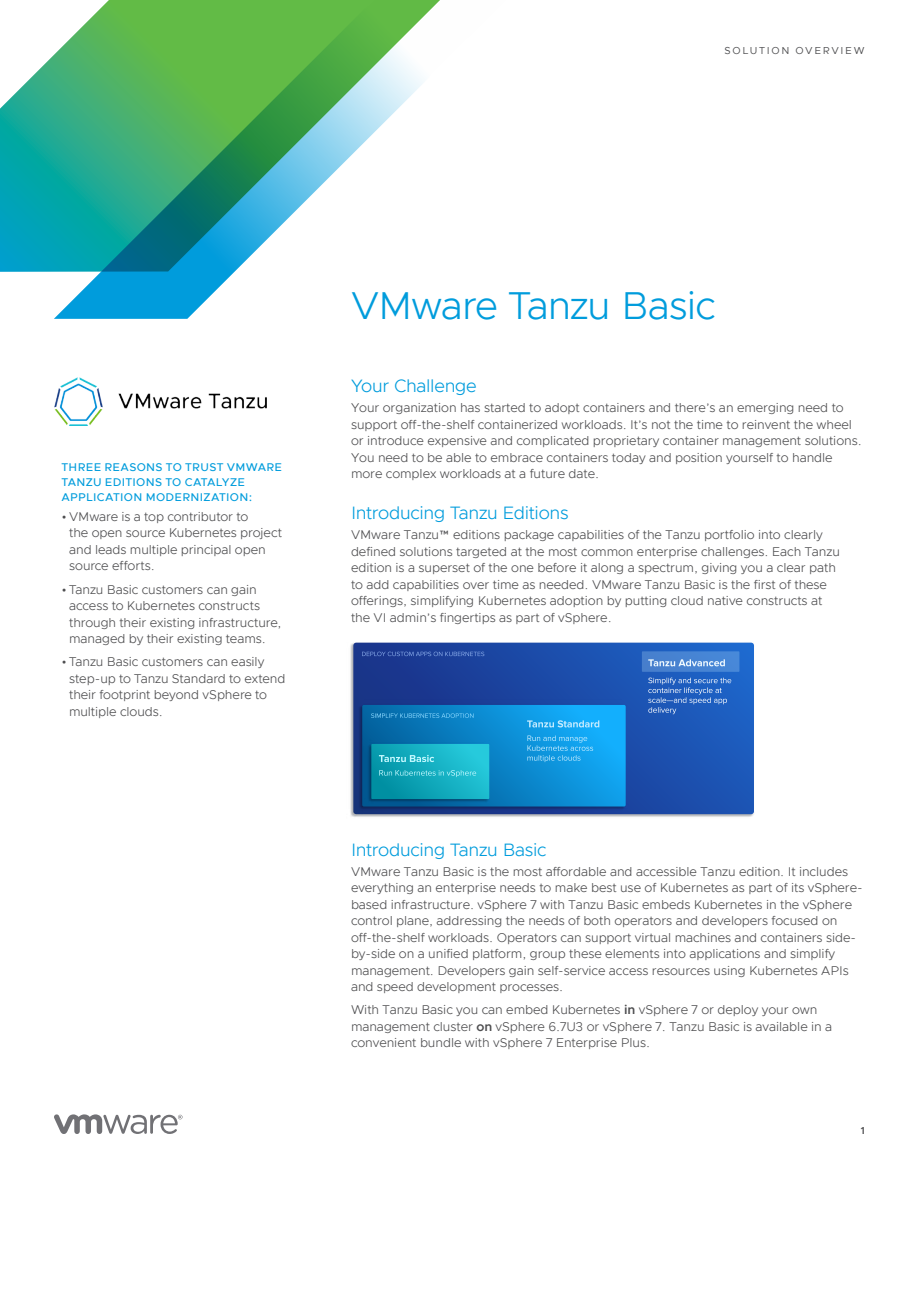
<style>
.page{position:relative;width:918px;height:1296px;background:#fff}
.page>*{position:absolute;margin:0;border:0;box-sizing:border-box;transform-origin:0 0}
.t1{font:300 39px "Metropolis";letter-spacing:-.025em;color:#009cdc}
.t2{font:300 18px "Metropolis";letter-spacing:-.02em;color:#009cdc}
.t3{font:300 12.75px/16.5px "Metropolis";letter-spacing:-.005em;color:#4d4d4f}
.t4{font:500 11.25px/15px "Metropolis";letter-spacing:.03em;color:#009cdc}
.t5{font:10.2px "Metropolis";letter-spacing:.165em;color:#4d4d4f}
.t6{font:600 10.2px "Metropolis";color:#4d4d4f}
.s1{font-weight:600}
</style>
<div class="page">
<svg style="left:54px;top:1114px;width:129px;height:20px"></svg>
<svg style="left:0;top:55px;width:54px;height:217px;background:#2ab1b3"></svg>
<svg style="left:54px;top:0;width:386px;height:319px"></svg>
<img style="left:54px;top:378px;width:213px;height:48px">
<img style="left:350px;top:642px;width:404px;height:175px">
<svg style="left:353px;top:643px;width:401px;height:171px;background:#1b4aa6"></svg>
<svg style="left:362px;top:652px;width:122px;height:4px"></svg>
<svg style="left:362px;top:705px;width:264px;height:102px;background:#1294cb"></svg>
<svg style="left:648px;top:678px;width:83px;height:36px;background:#386fc5"></svg>
<svg style="left:642px;top:651px;width:97px;height:21px;background:#578ed6"></svg>
<p class="t5" style="left:724px;top:44px;width:142px">SOLUTION OVERVIEW</p>
<p class="t4" style="left:62px;top:460px;width:222px">THREE REASONS TO TRUST VMWARE<br>TANZU EDITIONS TO CATALYZE<br>APPLICATION MODERNIZATION:</p>
<p class="t3" style="left:69px;top:508px;width:215px;text-indent:-8px">• VMware is a top contributor to<br>the open source Kubernetes project and leads multiple principal open source efforts.</p>
<p class="t3" style="left:69px;top:581px;width:214px;text-indent:-8px">• Tanzu Basic customers can gain access to Kubernetes constructs through their existing infrastructure, managed by their existing teams.</p>
<p class="t3" style="left:69px;top:654px;width:218px;text-indent:-8px">• Tanzu Basic customers can easily step-up to Tanzu Standard to extend their footprint beyond vSphere to multiple clouds.</p>
<h1 class="t1" style="left:351px;top:281px;width:366px">VMware Tanzu Basic</h1>
<h2 class="t2" style="left:351px;top:375px;width:127px">Your Challenge</h2>
<p class="t3" style="left:351px;top:400px;width:512px">Your organization has started to adopt containers and there’s an emerging need to support off-the-shelf containerized workloads. It’s not the time to reinvent the wheel or introduce expensive and complicated proprietary container management solutions.<br>You need to be able to embrace containers today and position yourself to handle more complex workloads at a future date.</p>
<h2 class="t2" style="left:351px;top:502px;width:219px">Introducing Tanzu Editions</h2>
<p class="t3" style="left:351px;top:527px;width:491px">VMware Tanzu™ editions package capabilities of the Tanzu portfolio into clearly defined solutions targeted at the most common enterprise challenges. Each Tanzu edition is a superset of the one before it along a spectrum, giving you a clear path to add capabilities over time as needed. VMware Tanzu Basic is the first of these offerings, simplifying Kubernetes adoption by putting cloud native constructs at the VI admin’s fingertips as part of vSphere.</p>
<h2 class="t2" style="left:351px;top:838px;width:197px">Introducing Tanzu Basic</h2>
<p class="t3" style="left:351px;top:863px;width:513px">VMware Tanzu Basic is the most affordable and accessible Tanzu edition. It includes everything an enterprise needs to make best use of Kubernetes as part of its vSphere&shy;based infrastructure. vSphere 7 with Tanzu Basic embeds Kubernetes in the vSphere control plane, addressing the needs of both operators and developers focused on off-the-shelf workloads. Operators can support virtual machines and containers side&shy;by-side on a unified platform, group these elements into applications and simplify management. Developers gain self-service access resources using Kubernetes APIs and speed development processes.</p>
<p class="t3" style="left:351px;top:1002px;width:483px">With Tanzu Basic you can embed Kubernetes <span class="s1">in</span> vSphere 7 or deploy your own management cluster <span class="s1">on</span> vSphere 6.7U3 or vSphere 7. Tanzu Basic is available in a convenient bundle with vSphere 7 Enterprise Plus.</p>
<p class="t6" style="left:861px;top:1124px;width:6px">1</p>
</div>
